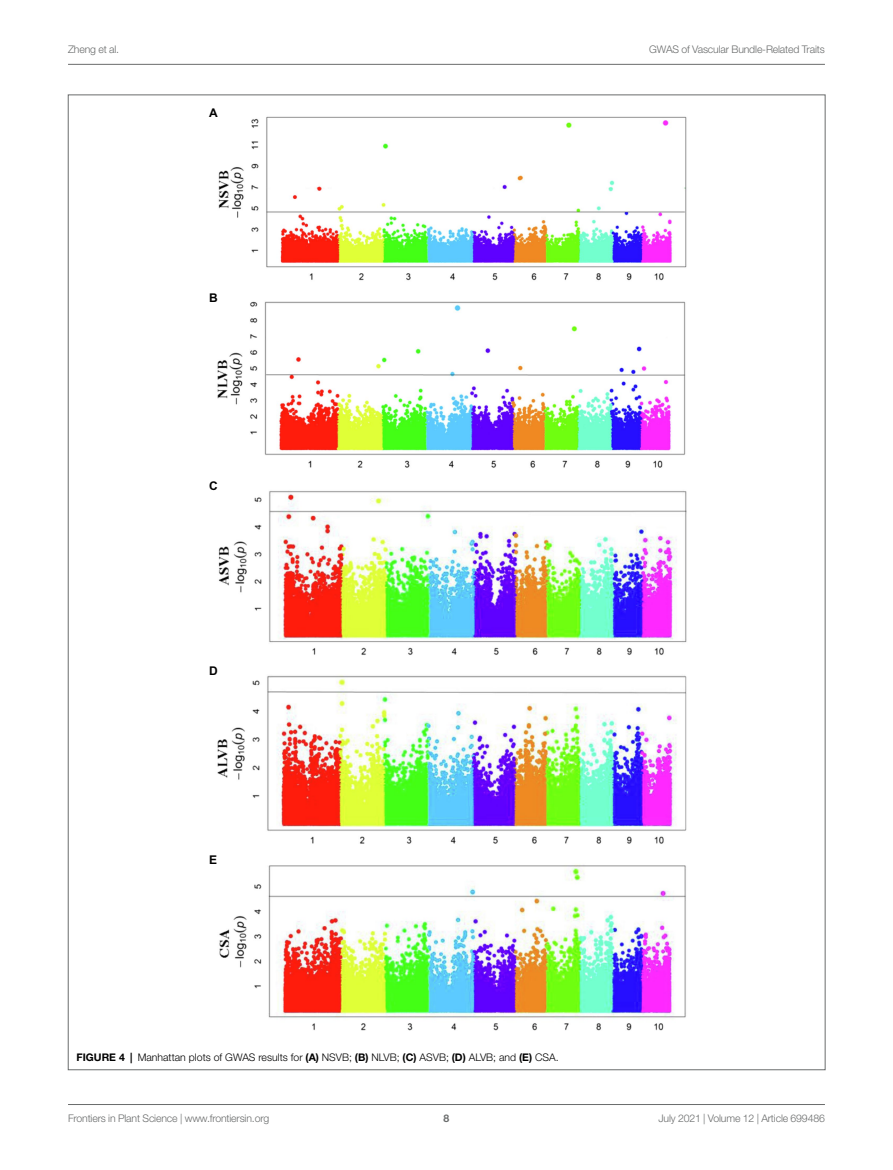
<style>
.page{position:relative;width:893px;height:1170px;background:#fff}
.page>*{position:absolute;margin:0;border:0;box-sizing:border-box;transform-origin:0 0}
.t1{font:700 12px "Arial";color:#000}
.t2{font:300 10.5px "Helvetica Neue LT Std";letter-spacing:-.015em;color:#6a6c6c}
.FIG_LEG{font:300 10.5px "Helvetica Neue LT Std";color:#000}
.t3{font:700 10.5px "Helvetica Neue LT Std";color:#6a6c6c}
.s1{font-weight:700}
</style>
<div class="page">
<hr style="left:68px;top:64px;width:757px;height:1px;background:#6a6c6c">
<hr style="left:68px;top:1104px;width:757px;height:1px;background:#6a6c6c">
<img style="left:217px;top:116px;width:470px;height:915px">
<p class="t2" style="left:68px;top:42px;width:53px">Zheng et al.</p>
<p class="t2" style="left:649px;top:42px;width:177px">GWAS of Vascular Bundle-Related Traits</p>
<p class="t1" style="left:209px;top:105px;width:10px">A</p>
<p class="t1" style="left:209px;top:289px;width:10px">B</p>
<p class="t1" style="left:209px;top:477px;width:10px">C</p>
<p class="t1" style="left:209px;top:662px;width:10px">D</p>
<p class="t1" style="left:209px;top:851px;width:10px">E</p>
<p class="FIG_LEG" style="left:77px;top:1051px;width:483px"><span class="s1">FIGURE 4 |</span> Manhattan plots of GWAS results for <span class="s1">(A)</span> NSVB; <span class="s1">(B)</span> NLVB; <span class="s1">(C)</span> ASVB; <span class="s1">(D)</span> ALVB; and <span class="s1">(E)</span> CSA.</p>
<p class="t2" style="left:68px;top:1111px;width:203px">Frontiers in Plant Science | www.frontiersin.org</p>
<p class="t3" style="left:444px;top:1111px;width:7px">8</p>
<p class="t2" style="left:658px;top:1111px;width:168px">July 2021 | Volume 12 | Article 699486</p>
</div>
